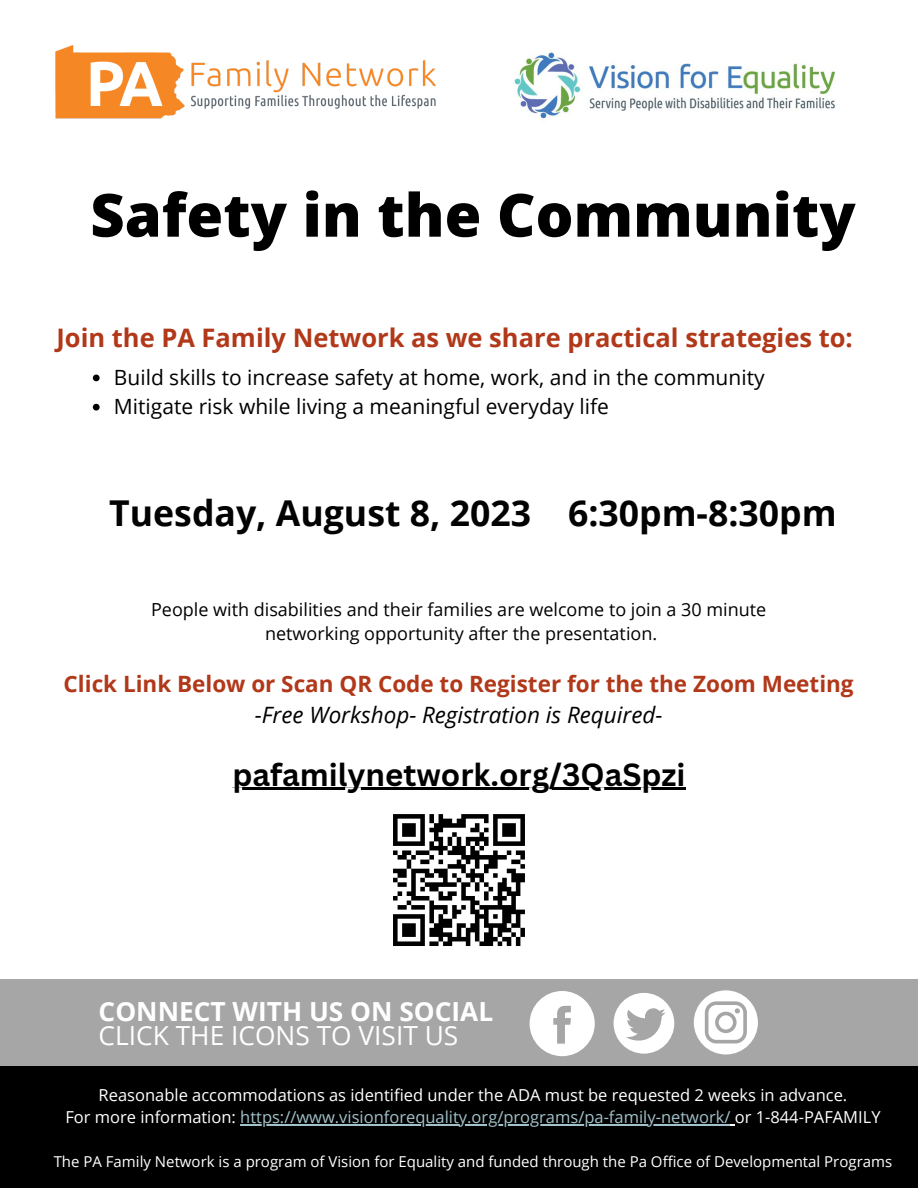
<style>
.page{position:relative;width:918px;height:1188px;background:#fff}
.page>*{position:absolute;margin:0;border:0;box-sizing:border-box;transform-origin:0 0}
.t1{font:800 59.55px "Open Sans";color:#000}
.t2{font:700 35.7px "Open Sans";color:#020202}
.t3{font:700 31.2px "Canva Sans";color:#000}
.t4{font:26.25px "Open Sans";color:#fff}
.t5{font:700 26.25px "Open Sans";color:#fff}
.t6{font:700 25.5px "Open Sans";color:#b13819}
.t7{font:700 22.5px "Open Sans";color:#b13819}
.t8{font:italic 22.5px "Open Sans";color:#000}
.t9{font:21px "Open Sans";color:#000}
.t10{font:18px "Open Sans";color:#000}
.t11{font:16.5px "Open Sans";color:#a2c2cb}
.t12{font:16.5px "Open Sans";color:#fff}
.t13{font:15px "Open Sans";color:#fff}
.s1{color:#fff}
</style>
<div class="page">
<img style="left:514px;top:52px;width:321px;height:67px">
<img style="left:55px;top:45px;width:380px;height:74px">
<div style="left:0;top:980px;width:918px;height:208px;background:#a6a6a6"></div>
<div style="left:0;top:1066px;width:918px;height:122px;background:#000"></div>
<svg style="left:694px;top:990px;width:64px;height:64px"></svg>
<svg style="left:614px;top:993px;width:60px;height:61px"></svg>
<svg style="left:530px;top:991px;width:65px;height:65px"></svg>
<hr style="left:240px;top:1124px;width:490px;height:1px;background:#a2c2cb">
<svg style="left:93px;top:375px;width:7px;height:6px"></svg>
<svg style="left:93px;top:404px;width:7px;height:7px"></svg>
<hr style="left:232px;top:788px;width:454px;height:2px;background:#000">
<svg style="left:393px;top:814px;width:132px;height:132px"></svg>
<p class="t1" style="left:90px;top:173px;width:767px">Safety in the Community</p>
<p class="t6" style="left:57px;top:320px;width:798px">Join the PA Family Network as we share practical strategies to:</p>
<p class="t9" style="left:114px;top:362px;width:652px">Build skills to increase safety at home, work, and in the community</p>
<p class="t9" style="left:114px;top:391px;width:497px">Mitigate risk while living a meaningful everyday life</p>
<p class="t2" style="left:109px;top:488px;width:729px">Tuesday, August 8, 2023 6:30pm-8:30pm</p>
<p class="t10" style="left:151px;top:596px;width:617px">People with disabilities and their families are welcome to join a 30 minute</p>
<p class="t10" style="left:265px;top:621px;width:394px">networking opportunity after the presentation.</p>
<p class="t7" style="left:64px;top:668px;width:792px">Click Link Below or Scan QR Code to Register for the the Zoom Meeting</p>
<p class="t8" style="left:255px;top:699px;width:409px">-Free Workshop- Registration is Required-</p>
<p class="t3" style="left:232px;top:752px;width:455px">pafamilynetwork.org/3QaSpzi</p>
<p class="t5" style="left:99px;top:993px;width:396px">CONNECT WITH US ON SOCIAL</p>
<p class="t4" style="left:99px;top:1017px;width:361px">CLICK THE ICONS TO VISIT US</p>
<p class="t12" style="left:99px;top:1083px;width:750px">Reasonable accommodations as identified under the ADA must be requested 2 weeks in advance.</p>
<p class="t11" style="left:65px;top:1105px;width:817px"><span class="s1">For more information:</span> https://www.visionforequality.org/programs/pa-family-network/ <span class="s1">or 1-844-PAFAMILY</span></p>
<p class="t13" style="left:54px;top:1151px;width:840px">The PA Family Network is a program of Vision for Equality and funded through the Pa Office of Developmental Programs</p>
</div>
